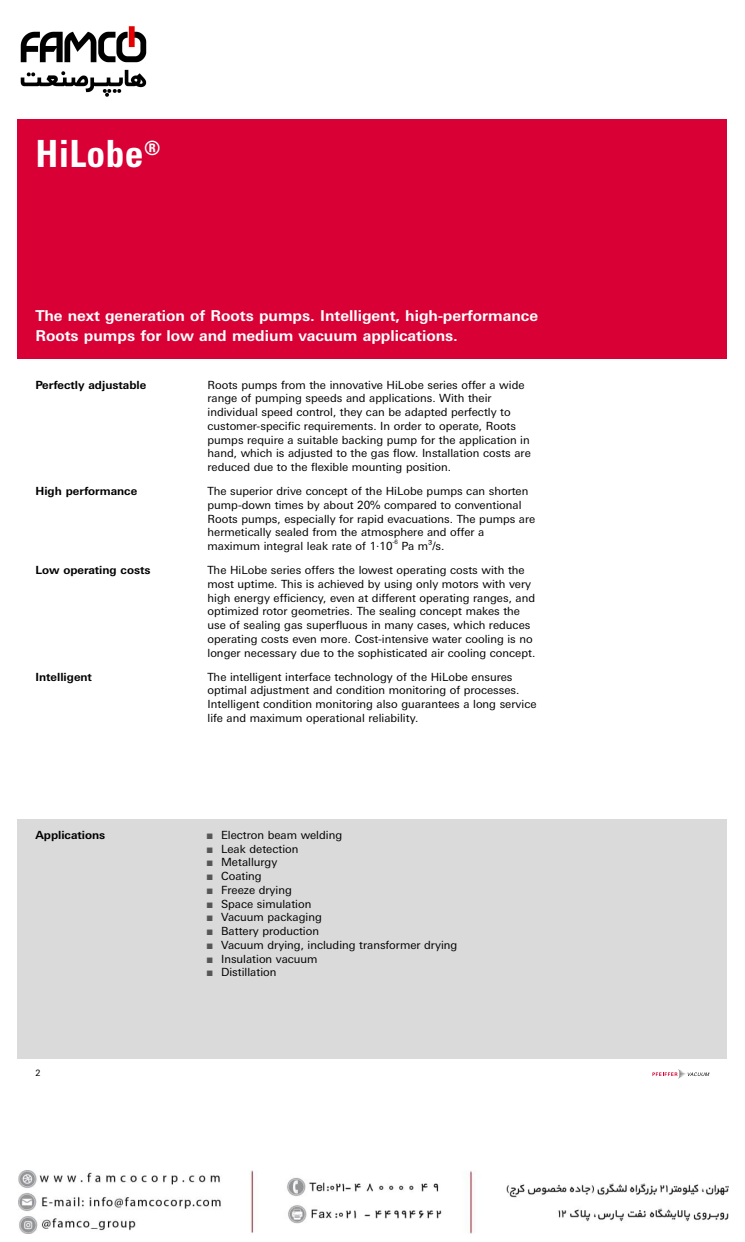
<style>
.page{position:relative;width:745px;height:1242px;background:#fff}
.page>*{position:absolute;margin:0;border:0;box-sizing:border-box;transform-origin:0 0}
.t1{font:700 condensed 37.5px "Univers";letter-spacing:.01em;color:#fff}
.t2{font:700 15px/20px "Univers Next W1 G";color:#fff}
.t3{font:11.25px/13.8px "Univers Next W1 G";color:#000}
.t4{font:700 11.25px "Univers Next W1 G";color:#000}
.t5{font:8.75px "Univers Next W1 G";color:#000}
.t6{font:5.88px "Univers Next W1 G";color:#000}
.s1{color:#565656}
</style>
<div class="page">
<svg style="left:652px;top:1069px;width:57px;height:10px"></svg>
<div style="left:18px;top:120px;width:708px;height:239px;background:#d80035"></div>
<div style="left:18px;top:819px;width:708px;height:240px;background:#dadada"></div>
<img style="left:20px;top:26px;width:127px;height:71px">
<img style="left:18px;top:1170px;width:710px;height:62px">
<h1 class="t1" style="left:35px;top:131px;width:126px">HiLobe<sup>®</sup></h1>
<h2 class="t2" style="left:35px;top:305px;width:504px">The next generation of Roots pumps. Intelligent, high-performance<br>Roots pumps for low and medium vacuum applications.</h2>
<p class="t4" style="left:35px;top:378px;width:112px">Perfectly adjustable</p>
<p class="t3" style="left:207px;top:378px;width:324px">Roots pumps from the innovative HiLobe series offer a wide range of pumping speeds and applications. With their individual speed control, they can be adapted perfectly to customer-specific requirements. In order to operate, Roots pumps require a suitable backing pump for the application in hand, which is adjusted to the gas flow. Installation costs are reduced due to the flexible mounting position.</p>
<p class="t4" style="left:35px;top:484px;width:103px">High performance</p>
<p class="t3" style="left:207px;top:484px;width:329px">The superior drive concept of the HiLobe pumps can shorten pump-down times by about 20% compared to conventional Roots pumps, especially for rapid evacuations. The pumps are hermetically sealed from the atmosphere and offer a maximum integral leak rate of 1·10</p>
<p class="t6" style="left:392px;top:538px;width:7px">-6</p>
<p class="t3" style="left:401px;top:539px;width:44px">Pa m³/s.</p>
<p class="t4" style="left:35px;top:563px;width:116px">Low operating costs</p>
<p class="t3" style="left:207px;top:563px;width:329px">The HiLobe series offers the lowest operating costs with the most uptime. This is achieved by using only motors with very high energy efficiency, even at different operating ranges, and optimized rotor geometries. The sealing concept makes the use of sealing gas superfluous in many cases, which reduces operating costs even more. Cost-intensive water cooling is no longer necessary due to the sophisticated air cooling concept.</p>
<p class="t4" style="left:35px;top:670px;width:58px">Intelligent</p>
<p class="t3" style="left:207px;top:669px;width:330px">The intelligent interface technology of the HiLobe ensures optimal adjustment and condition monitoring of processes.<br>Intelligent condition monitoring also guarantees a long service life and maximum operational reliability.</p>
<p class="t4" style="left:35px;top:828px;width:71px">Applications</p>
<p class="t3" style="left:207px;top:828px;width:137px"><span class="s1">■</span> Electron beam welding</p>
<p class="t3" style="left:207px;top:841px;width:93px"><span class="s1">■</span> Leak detection</p>
<p class="t3" style="left:207px;top:855px;width:72px"><span class="s1">■</span> Metallurgy</p>
<p class="t3" style="left:207px;top:869px;width:56px"><span class="s1">■</span> Coating</p>
<p class="t3" style="left:207px;top:883px;width:86px"><span class="s1">■</span> Freeze drying</p>
<p class="t3" style="left:207px;top:896px;width:106px"><span class="s1">■</span> Space simulation</p>
<p class="t3" style="left:207px;top:910px;width:116px"><span class="s1">■</span> Vacuum packaging</p>
<p class="t3" style="left:207px;top:924px;width:114px"><span class="s1">■</span> Battery production</p>
<p class="t3" style="left:207px;top:938px;width:252px"><span class="s1">■</span> Vacuum drying, including transformer drying</p>
<p class="t3" style="left:207px;top:951px;width:112px"><span class="s1">■</span> Insulation vacuum</p>
<p class="t3" style="left:207px;top:965px;width:71px"><span class="s1">■</span> Distillation</p>
<p class="t5" style="left:35px;top:1068px;width:7px">2</p>
</div>
